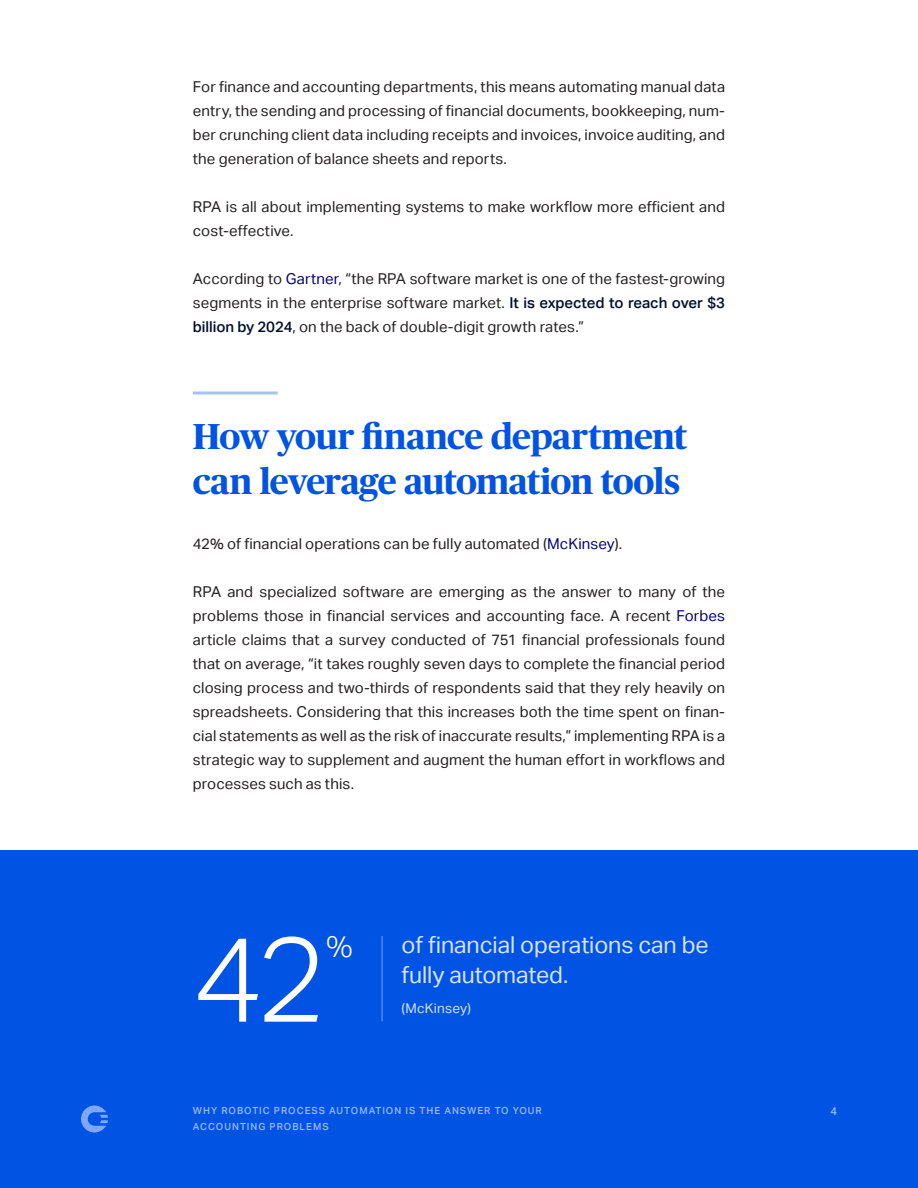
<style>
.page{position:relative;width:918px;height:1188px;background:#fff}
.page>*{position:absolute;margin:0;border:0;box-sizing:border-box;transform-origin:0 0}
.t1{font:300 120px "Aktiv Grotesk";color:#fff}
.Header_3{font:700 36px/45px "Publico Headline";letter-spacing:-.02em;color:#0053e3}
.t2{font:300 30px "Aktiv Grotesk";color:#fff}
.Header_2{font:23.25px/30px "Aktiv Grotesk";letter-spacing:-.005em;color:#d6e5ff}
.Body{font:15px/24px "Aktiv Grotesk";letter-spacing:.01em;color:#231f20;text-align:justify}
.Header_2-2{font:13.5px "Aktiv Grotesk";letter-spacing:.015em;color:#d6e5ff}
.t3{font:500 11.25px "Aktiv Grotesk";color:#fff}
.t4{font:500 9.75px/16.5px "Aktiv Grotesk";letter-spacing:.1em;color:#fff}
.s1{color:#04007a}
.s2{font-weight:500;color:#00102e}
</style>
<div class="page">
<div style="left:0;top:850px;width:918px;height:338px;background:#0053e3"></div>
<svg style="left:81px;top:1105px;width:27px;height:27px"></svg>
<hr style="left:193px;top:392px;width:85px;height:2px;background:#0053e3">
<hr style="left:381px;top:936px;width:2px;height:86px;background:#d6e5ff">
<p class="Body" style="left:193px;top:75px;width:534px">For finance and accounting departments, this means automating manual data entry, the sending and processing of financial documents, bookkeeping, num&shy;ber crunching client data including receipts and invoices, invoice auditing, and the generation of balance sheets and reports.</p>
<p class="Body" style="left:193px;top:195px;width:534px">RPA is all about implementing systems to make workflow more efficient and cost-effective.</p>
<p class="Body" style="left:193px;top:267px;width:534px">According to <span class="s1">Gartner</span>, “the RPA software market is one of the fastest-growing segments in the enterprise software market. <span class="s2">It is expected to reach over $3 billion by 2024</span>, on the back of double-digit growth rates.”</p>
<p class="Header_3" style="left:193px;top:411px;width:496px">How your finance department can leverage automation tools</p>
<p class="Body" style="left:193px;top:532px;width:431px">42% of financial operations can be fully automated (<span class="s1">McKinsey</span>).</p>
<p class="Body" style="left:193px;top:580px;width:534px">RPA and specialized software are emerging as the answer to many of the problems those in financial services and accounting face. A recent <span class="s1">Forbes </span>article claims that a survey conducted of 751 financial professionals found that on average, “it takes roughly seven days to complete the financial period closing process and two-thirds of respondents said that they rely heavily on spreadsheets. Considering that this increases both the time spent on finan&shy;cial statements as well as the risk of inaccurate results,” implementing RPA is a strategic way to supplement and augment the human effort in workflows and processes such as this.</p>
<p class="t1" style="left:193px;top:910px;width:135px">42</p>
<p class="t2" style="left:326px;top:929px;width:28px">%</p>
<p class="Header_2" style="left:402px;top:930px;width:309px">of financial operations can be fully automated.</p>
<p class="Header_2-2" style="left:402px;top:1000px;width:71px">(McKinsey)</p>
<p class="t4" style="left:193px;top:1102px;width:351px">WHY ROBOTIC PROCESS AUTOMATION IS THE ANSWER TO YOUR<br>ACCOUNTING PROBLEMS</p>
<p class="t3" style="left:830px;top:1105px;width:8px">4</p>
</div>
